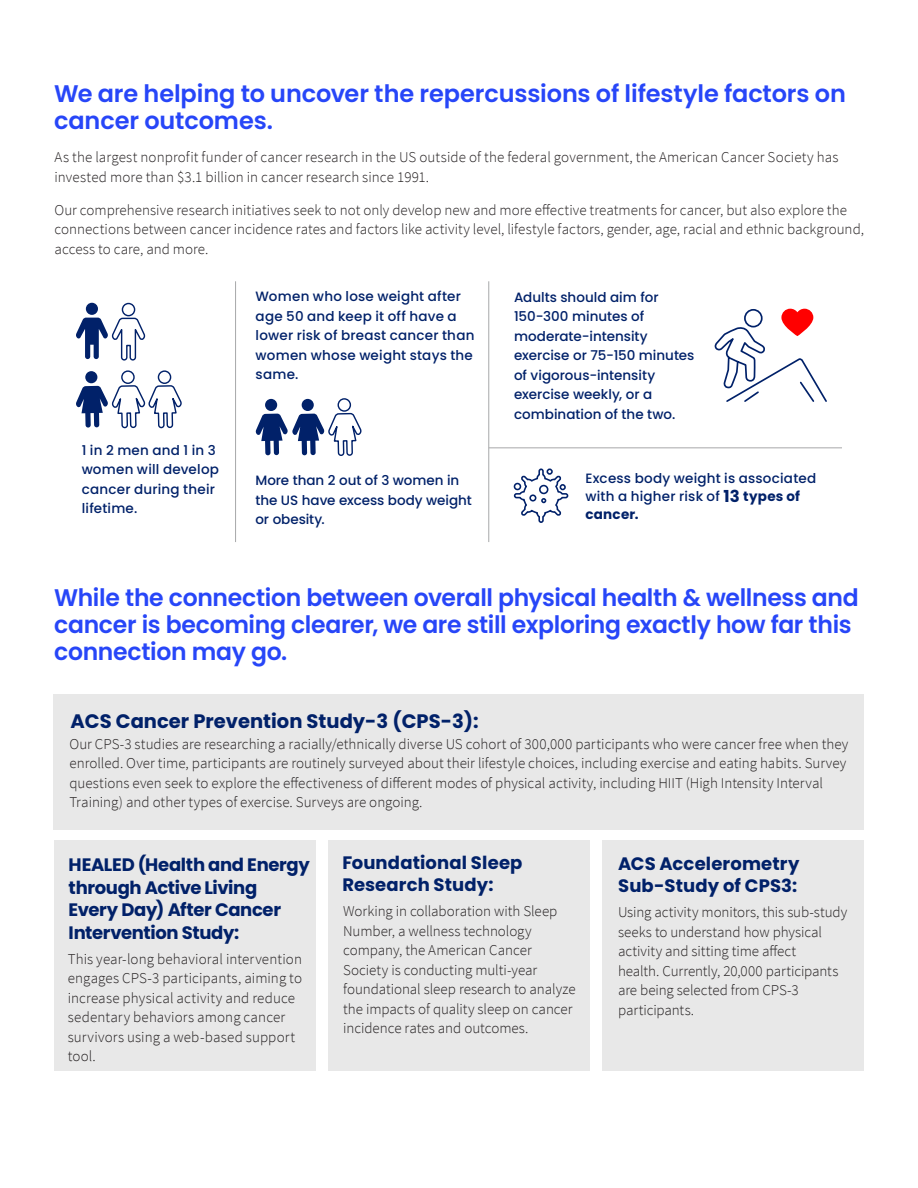
<style>
.page{position:relative;width:918px;height:1188px;background:#fff}
.page>*{position:absolute;margin:0;border:0;box-sizing:border-box;transform-origin:0 0}
.t1{font:600 24px/27px "Poppins";letter-spacing:-.01em;color:#2746f8}
.t2{font:700 19.5px "Poppins";color:#012169}
.t3{font:700 18px/22.5px "Poppins";letter-spacing:-.015em;color:#012169}
.t4{font:700 18px/22.5px "Poppins";letter-spacing:.005em;color:#012169}
.t5{font:300 15px/19.5px "Source Sans Pro";color:#231f20}
.t6{font:500 13.5px/19.5px "Poppins";letter-spacing:.005em;color:#012169}
.s1{font-weight:700;font-size:16.5px}
.s2{font-weight:700}
</style>
<div class="page">
<div style="left:53px;top:694px;width:811px;height:136px;background:#e8e8e8"></div>
<div style="left:602px;top:840px;width:262px;height:231px;background:#e8e8e8"></div>
<div style="left:328px;top:840px;width:262px;height:231px;background:#e8e8e8"></div>
<div style="left:54px;top:840px;width:261px;height:231px;background:#e8e8e8"></div>
<div style="left:85px;top:371px;width:12px;height:12px;background:#012169;border-radius:50%"></div>
<div style="left:121px;top:370px;width:14px;height:14px;border:1px solid #012169;border-radius:50%"></div>
<div style="left:158px;top:370px;width:13px;height:14px;border:1px solid #012169;border-radius:50%"></div>
<svg style="left:76px;top:385px;width:106px;height:44px"></svg>
<div style="left:265px;top:399px;width:12px;height:12px;background:#012169;border-radius:50%"></div>
<div style="left:302px;top:399px;width:12px;height:12px;background:#012169;border-radius:50%"></div>
<div style="left:337px;top:398px;width:14px;height:14px;border:1px solid #012169;border-radius:50%"></div>
<svg style="left:255px;top:412px;width:107px;height:44px"></svg>
<div style="left:86px;top:303px;width:12px;height:12px;background:#012169;border-radius:50%"></div>
<div style="left:122px;top:303px;width:13px;height:13px;border:1px solid #012169;border-radius:50%"></div>
<svg style="left:76px;top:317px;width:70px;height:44px"></svg>
<hr style="left:235px;top:281px;width:1px;height:261px;background:#a7a8a9">
<hr style="left:489px;top:281px;width:1px;height:261px;background:#a7a8a9">
<hr style="left:489px;top:448px;width:353px;height:1px;background:#a7a8a9">
<svg style="left:714px;top:308px;width:113px;height:94px"></svg>
<svg style="left:513px;top:468px;width:56px;height:55px"></svg>
<h1 class="t1" style="left:54px;top:80px;width:793px">We are helping to uncover the repercussions of lifestyle factors on cancer outcomes.</h1>
<p class="t5" style="left:54px;top:148px;width:785px">As the largest nonprofit funder of cancer research in the US outside of the federal government, the American Cancer Society has invested more than $3.1 billion in cancer research since 1991.</p>
<p class="t5" style="left:54px;top:200px;width:811px">Our comprehensive research initiatives seek to not only develop new and more effective treatments for cancer, but also explore the connections between cancer incidence rates and factors like activity level, lifestyle factors, gender, age, racial and ethnic background, access to care, and more.</p>
<p class="t6" style="left:82px;top:440px;width:139px">1 in 2 men and 1 in 3 women will develop cancer during their lifetime.</p>
<p class="t6" style="left:256px;top:287px;width:220px">Women who lose weight after age 50 and keep it off have a lower risk of breast cancer than women whose weight stays the same.</p>
<p class="t6" style="left:514px;top:287px;width:182px">Adults should aim for<br>150-300 minutes of moderate-intensity exercise or 75-150 minutes of vigorous-intensity exercise weekly, or a combination of the two.</p>
<p class="t6" style="left:255px;top:471px;width:218px">More than 2 out of 3 women in the US have excess body weight or obesity.</p>
<p class="t6" style="left:585px;top:469px;width:232px;line-height:18px">Excess body weight is associated with a higher risk of <span class="s1">13</span> <span class="s2">types of cancer.</span></p>
<h1 class="t1" style="left:54px;top:584px;width:806px">While the connection between overall physical health &amp; wellness and cancer is becoming clearer, we are still exploring exactly how far this connection may go.</h1>
<h2 class="t2" style="left:70px;top:710px;width:410px">ACS Cancer Prevention Study-3 (CPS-3):</h2>
<p class="t5" style="left:70px;top:734px;width:780px">Our CPS-3 studies are researching a racially/ethnically diverse US cohort of 300,000 participants who were cancer free when they enrolled. Over time, participants are routinely surveyed about their lifestyle choices, including exercise and eating habits. Survey questions even seek to explore the effectiveness of different modes of physical activity, including HIIT (High Intensity Interval Training) and other types of exercise. Surveys are ongoing.</p>
<p class="t3" style="left:69px;top:854px;width:243px">HEALED (Health and Energy through Active Living<br>Every Day) After Cancer<br>Intervention Study:</p>
<p class="t5" style="left:68px;top:949px;width:236px">This year-long behavioral intervention engages CPS-3 participants, aiming to increase physical activity and reduce sedentary behaviors among cancer survivors using a web-based support tool.</p>
<p class="t4" style="left:342px;top:851px;width:182px">Foundational Sleep<br>Research Study:</p>
<p class="t5" style="left:343px;top:902px;width:234px">Working in collaboration with Sleep Number, a wellness technology company, the American Cancer Society is conducting multi-year foundational sleep research to analyze the impacts of quality sleep on cancer incidence rates and outcomes.</p>
<p class="t4" style="left:618px;top:852px;width:183px">ACS Accelerometry<br>Sub-Study of CPS3:</p>
<p class="t5" style="left:618px;top:902px;width:231px">Using activity monitors, this sub-study seeks to understand how physical activity and sitting time affect<br>health. Currently, 20,000 participants are being selected from CPS-3 participants.</p>
</div>
